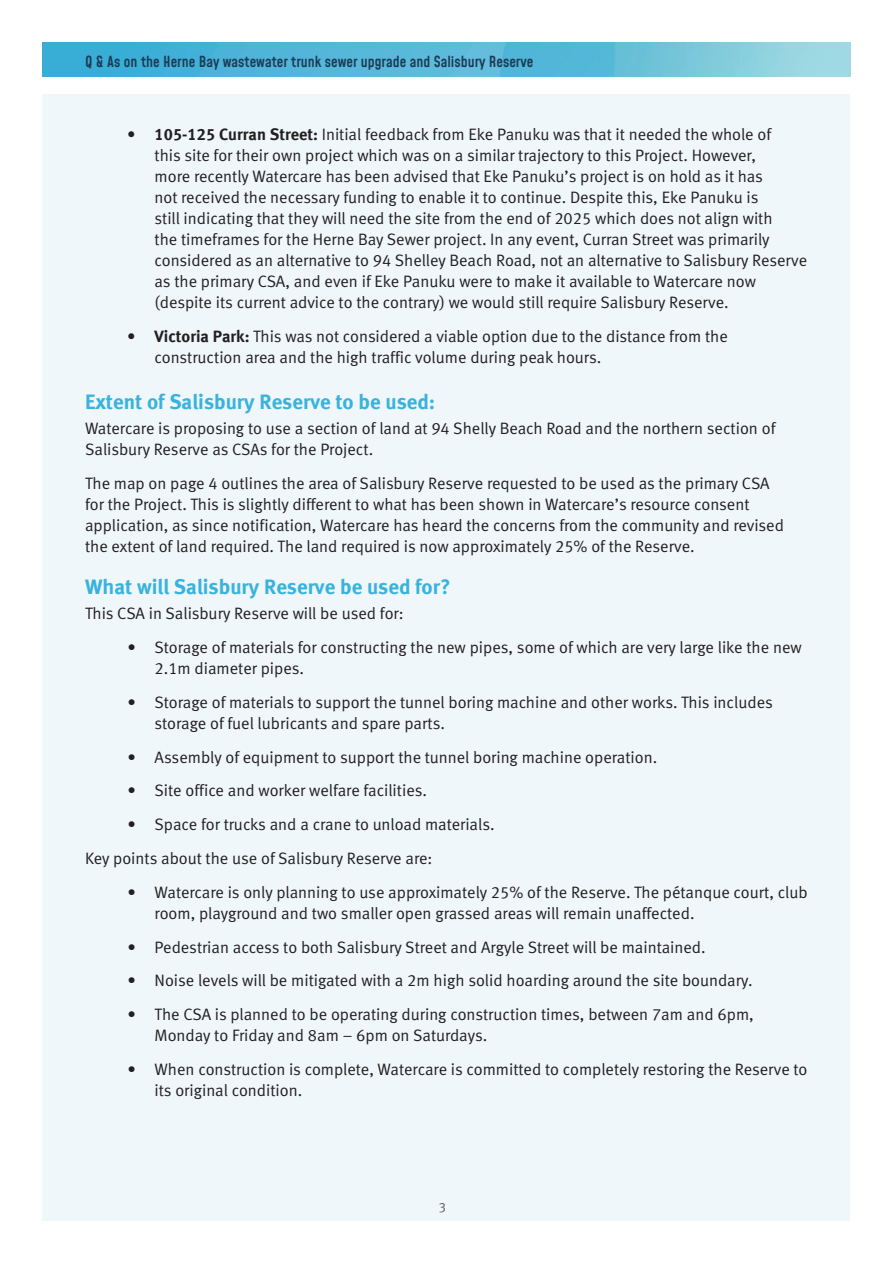
<style>
.page{position:relative;width:893px;height:1263px;background:#fff}
.page>*{position:absolute;margin:0;border:0;box-sizing:border-box;transform-origin:0 0}
.t1{font:21px "Meta Bold LF";color:#39b3dd}
.t2{font:16.5px/21px "Meta Normal LF";color:#231f20}
.t3{font:600 15px "Mohave";color:#1c3b57}
.t4{font:13.5px "Meta Plus Normal";color:#57585a}
.s1{font-family:"Meta Bold LF"}
.s2{font-family:"Meta";font-weight:700}
</style>
<div class="page">
<div style="left:43px;top:94px;width:807px;height:1126px;background:#eff7fb"></div>
<img style="left:43px;top:43px;width:807px;height:34px">
<p class="t3" style="left:85px;top:52px;width:450px">Q &amp; As on the Herne Bay wastewater trunk sewer upgrade and Salisbury Reserve</p>
<p class="t2" style="left:155px;top:123px;width:654px;text-indent:-27px"><span class="s1">• 105-125 Curran Street:</span> Initial feedback from Eke Panuku was that it needed the whole of<br>this site for their own project which was on a similar trajectory to this Project. However,<br>more recently Watercare has been advised that Eke Panuku’s project is on hold as it has<br>not received the necessary funding to enable it to continue. Despite this, Eke Panuku is<br>still indicating that they will need the site from the end of 2025 which does not align with<br>the timeframes for the Herne Bay Sewer project. In any event, Curran Street was primarily considered as an alternative to 94 Shelley Beach Road, not an alternative to Salisbury Reserve as the primary CSA, and even if Eke Panuku were to make it available to Watercare now (despite its current advice to the contrary) we would still require Salisbury Reserve.</p>
<p class="t2" style="left:155px;top:325px;width:575px;text-indent:-27px"><span class="s1">• Victoria Park:</span> This was not considered a viable option due to the distance from the construction area and the high traffic volume during peak hours.</p>
<p class="t1" style="left:85px;top:389px;width:352px">Extent of Salisbury Reserve to be used<span class="s2">:</span></p>
<p class="t2" style="left:85px;top:418px;width:692px">Watercare is proposing to use a section of land at 94 Shelly Beach Road and the northern section of<br>Salisbury Reserve as CSAs for the Project.</p>
<p class="t2" style="left:85px;top:472px;width:700px">The map on page 4 outlines the area of Salisbury Reserve requested to be used as the primary CSA for the Project. This is slightly different to what has been shown in Watercare’s resource consent application, as since notification, Watercare has heard the concerns from the community and revised the extent of land required. The land required is now approximately 25% of the Reserve.</p>
<p class="t1" style="left:85px;top:574px;width:367px">What will Salisbury Reserve be used for<span class="s2">?</span></p>
<p class="t2" style="left:85px;top:603px;width:320px">This CSA in Salisbury Reserve will be used for:</p>
<p class="t2" style="left:155px;top:637px;width:649px;text-indent:-27px">• Storage of materials for constructing the new pipes, some of which are very large like the new<br>2.1m diameter pipes.</p>
<p class="t2" style="left:155px;top:691px;width:620px;text-indent:-27px">• Storage of materials to support the tunnel boring machine and other works. This includes storage of fuel lubricants and spare parts.</p>
<p class="t2" style="left:128px;top:746px;width:531px">• Assembly of equipment to support the tunnel boring machine operation.</p>
<p class="t2" style="left:128px;top:780px;width:301px">• Site office and worker welfare facilities.</p>
<p class="t2" style="left:128px;top:814px;width:369px">• Space for trucks and a crane to unload materials.</p>
<p class="t2" style="left:85px;top:847px;width:349px">Key points about the use of Salisbury Reserve are:</p>
<p class="t2" style="left:155px;top:881px;width:655px;text-indent:-27px">• Watercare is only planning to use approximately 25% of the Reserve. The pétanque court, club room, playground and two smaller open grassed areas will remain unaffected.</p>
<p class="t2" style="left:128px;top:936px;width:580px">• Pedestrian access to both Salisbury Street and Argyle Street will be maintained.</p>
<p class="t2" style="left:128px;top:970px;width:627px">• Noise levels will be mitigated with a 2m high solid hoarding around the site boundary.</p>
<p class="t2" style="left:155px;top:1003px;width:601px;text-indent:-27px">• The CSA is planned to be operating during construction times, between 7am and 6pm,<br>Monday to Friday and 8am – 6pm on Saturdays.</p>
<p class="t2" style="left:155px;top:1058px;width:654px;text-indent:-27px">• When construction is complete, Watercare is committed to completely restoring the Reserve to its original condition.</p>
<p class="t4" style="left:439px;top:1197px;width:9px">3</p>
</div>
